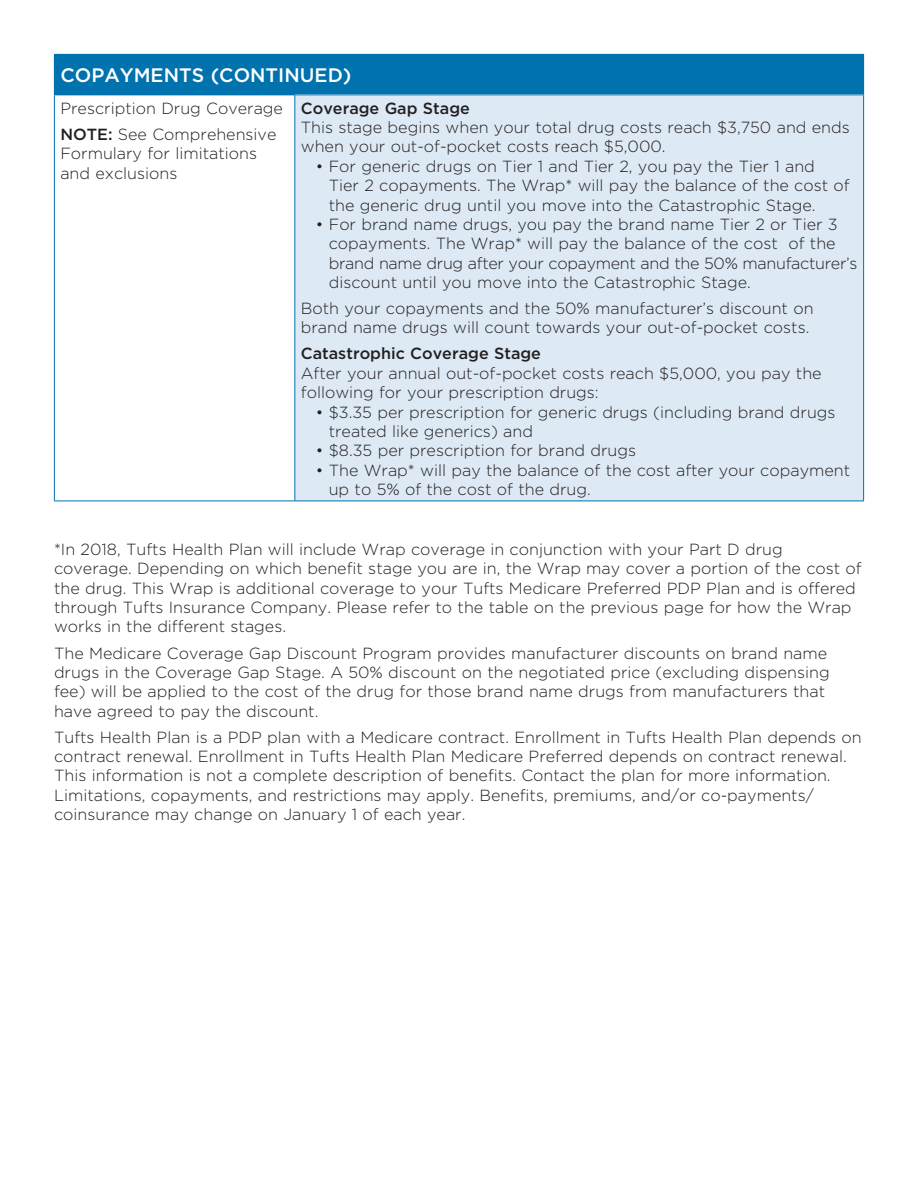
<style>
.page{position:relative;width:918px;height:1188px;background:#fff}
.page>*{position:absolute;margin:0;border:0;box-sizing:border-box;transform-origin:0 0}
.t1{font:500 19.5px "Gotham";color:#fff}
.t2{font:300 16.2px/19.4px "Gotham";color:#231f20}
.t3{font:500 16.2px "Gotham";color:#231f20}
.s1{font-weight:500}
</style>
<div class="page">
<div style="left:54px;top:54px;width:810px;height:41px;background:#0073ae"></div>
<div style="left:295px;top:95px;width:569px;height:406px;background:#dde9f4"></div>
<hr style="left:54px;top:95px;width:1px;height:406px;background:#0073ae">
<hr style="left:54px;top:501px;width:241px;height:1px;background:#0073ae">
<hr style="left:294px;top:95px;width:1px;height:406px;background:#0073ae">
<hr style="left:863px;top:95px;width:1px;height:406px;background:#0073ae">
<hr style="left:295px;top:501px;width:569px;height:1px;background:#0073ae">
<p class="t1" style="left:60px;top:63px;width:189px">COPAYMENTS (Cont</p>
<p class="t1" style="left:278px;top:63px;width:75px">inued)</p>
<p class="t2" style="left:60px;top:95px;width:224px;line-height:26.1px">Prescription Drug Coverage<br><span class="s1">NOTE:</span> See Comprehensive</p>
<p class="t2" style="left:60px;top:143px;width:198px">Formulary for limitations and exclusions</p>
<p class="t3" style="left:301px;top:97px;width:171px">Coverage Gap Stage</p>
<p class="t2" style="left:301px;top:117px;width:550px">This stage begins when your total drug costs reach $3,750 and ends when your out-of-pocket costs reach $5,000.</p>
<p class="t2" style="left:329px;top:156px;width:523px;text-indent:-13px">• For generic drugs on Tier 1 and Tier 2, you pay the Tier 1 and<br>Tier 2 copayments. The Wrap* will pay the balance of the cost of the generic drug until you move into the Catastrophic Stage.</p>
<p class="t2" style="left:329px;top:214px;width:530px;text-indent:-13px">• For brand name drugs, you pay the brand name Tier 2 or Tier 3 copayments. The Wrap* will pay the balance of the cost of the brand name drug after your copayment and the 50% manufacturer’s discount until you move into the Catastrophic Stage.</p>
<p class="t2" style="left:301px;top:298px;width:514px">Both your copayments and the 50% manufacturer’s discount on brand name drugs will count towards your out-of-pocket costs.</p>
<p class="t3" style="left:301px;top:343px;width:242px">Catastrophic Coverage Stage</p>
<p class="t2" style="left:301px;top:363px;width:522px">After your annual out-of-pocket costs reach $5,000, you pay the following for your prescription drugs:</p>
<p class="t2" style="left:329px;top:402px;width:508px;text-indent:-13px">• $3.35 per prescription for generic drugs (including brand drugs treated like generics) and</p>
<p class="t2" style="left:316px;top:440px;width:322px">• $8.35 per prescription for brand drugs</p>
<p class="t2" style="left:329px;top:460px;width:523px;text-indent:-13px">• The Wrap* will pay the balance of the cost after your copayment up to 5% of the cost of the drug.</p>
<p class="t2" style="left:54px;top:539px;width:809px">*In 2018, Tufts Health Plan will include Wrap coverage in conjunction with your Part D drug coverage. Depending on which benefit stage you are in, the Wrap may cover a portion of the cost of the drug. This Wrap is additional coverage to your Tufts Medicare Preferred PDP Plan and is offered through Tufts Insurance Company. Please refer to the table on the previous page for how the Wrap works in the different stages.</p>
<p class="t2" style="left:54px;top:643px;width:777px">The Medicare Coverage Gap Discount Program provides manufacturer discounts on brand name drugs in the Coverage Gap Stage. A 50% discount on the negotiated price (excluding dispensing fee) will be applied to the cost of the drug for those brand name drugs from manufacturers that have agreed to pay the discount.</p>
<p class="t2" style="left:54px;top:727px;width:809px">Tufts Health Plan is a PDP plan with a Medicare contract. Enrollment in Tufts Health Plan depends on contract renewal. Enrollment in Tufts Health Plan Medicare Preferred depends on contract renewal.<br>This information is not a complete description of benefits. Contact the plan for more information.<br>Limitations, copayments, and restrictions may apply. Benefits, premiums, and/or co-payments/ coinsurance may change on January 1 of each year.</p>
</div>
